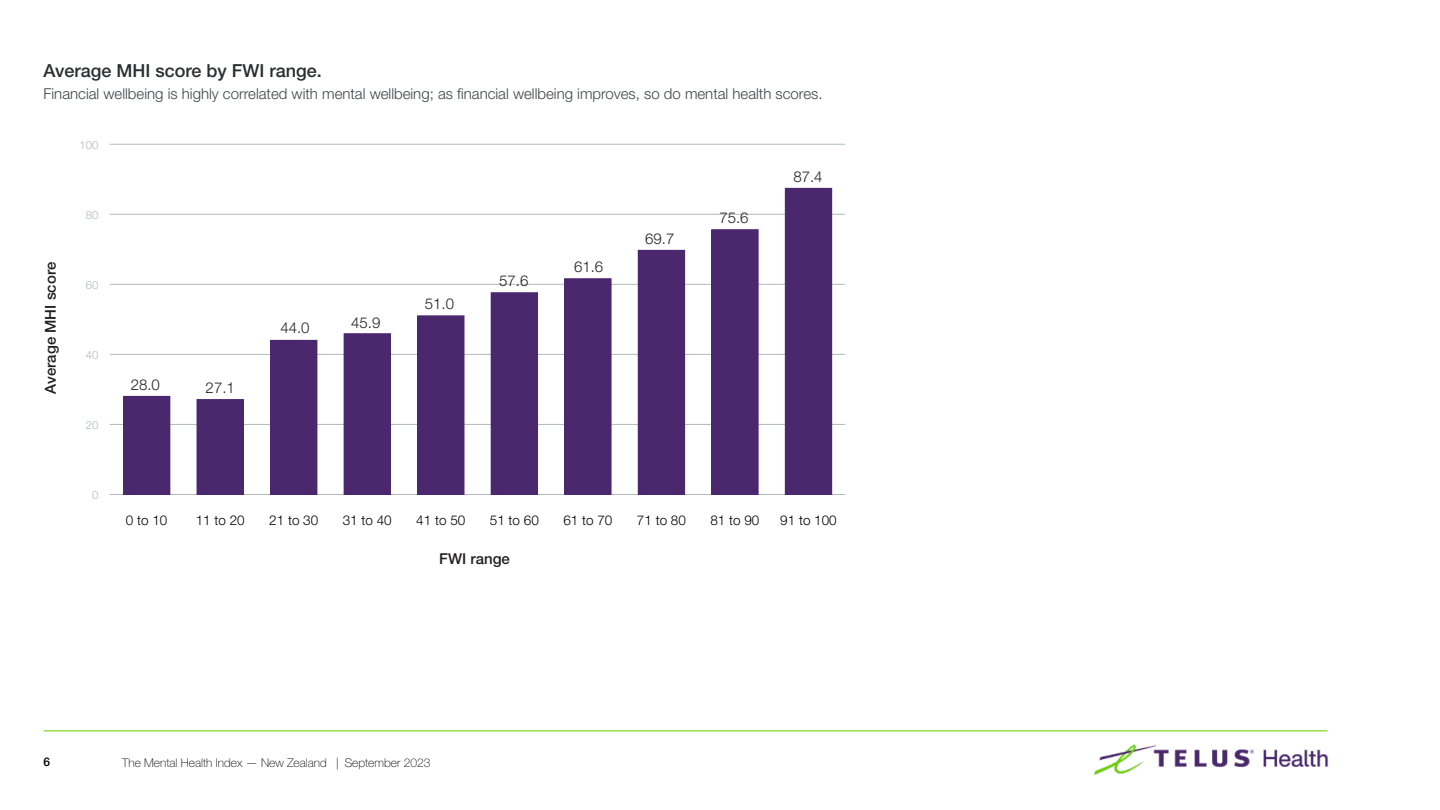
<style>
.page{position:relative;width:1440px;height:810px;background:#fff}
.page>*{position:absolute;margin:0;border:0;box-sizing:border-box;transform-origin:0 0}
.t1{font:500 18px "Helvetica Neue LT Std";color:#2c2e30}
.t2{font:300 15px "Helvetica Neue LT Std";color:#414547}
.t3{font:300 15px "Helvetica Neue LT Std";color:#231f20}
.t4{font:500 15px "Helvetica Neue LT Std";color:#231f20}
.t5{font:300 13.5px "Helvetica Neue LT Std";color:#000}
.t6{font:100 12px "Helvetica Neue LT Std";color:#000}
.t7{font:500 12px "Helvetica Neue LT Std";color:#000}
.t8{font:300 11.25px "Helvetica Neue LT Std";color:#b2b9bf}
</style>
<div class="page">
<img style="left:1093px;top:744px;width:236px;height:31px">
<hr style="left:44px;top:730px;width:1284px;height:1px;background:#6c0">
<hr style="left:110px;top:494px;width:735px;height:1px;background:#b2b9bf">
<hr style="left:110px;top:424px;width:735px;height:1px;background:#b2b9bf">
<hr style="left:110px;top:354px;width:735px;height:1px;background:#b2b9bf">
<hr style="left:110px;top:284px;width:735px;height:1px;background:#b2b9bf">
<hr style="left:110px;top:214px;width:735px;height:1px;background:#b2b9bf">
<hr style="left:110px;top:144px;width:735px;height:1px;background:#b2b9bf">
<div style="left:124px;top:396px;width:46px;height:98px;background:#4b286d"></div>
<div style="left:123px;top:396px;width:47px;height:99px;border:1px solid #4b286d"></div>
<div style="left:197px;top:400px;width:46px;height:94px;background:#4b286d"></div>
<div style="left:197px;top:399px;width:47px;height:96px;border:1px solid #4b286d"></div>
<div style="left:271px;top:340px;width:46px;height:154px;background:#4b286d"></div>
<div style="left:270px;top:340px;width:47px;height:155px;border:1px solid #4b286d"></div>
<div style="left:344px;top:334px;width:46px;height:160px;background:#4b286d"></div>
<div style="left:344px;top:333px;width:47px;height:162px;border:1px solid #4b286d"></div>
<div style="left:418px;top:316px;width:46px;height:178px;background:#4b286d"></div>
<div style="left:417px;top:315px;width:47px;height:180px;border:1px solid #4b286d"></div>
<div style="left:491px;top:293px;width:47px;height:201px;background:#4b286d"></div>
<div style="left:565px;top:279px;width:46px;height:215px;background:#4b286d"></div>
<div style="left:564px;top:278px;width:47px;height:217px;border:1px solid #4b286d"></div>
<div style="left:638px;top:250px;width:47px;height:244px;background:#4b286d"></div>
<div style="left:712px;top:230px;width:46px;height:264px;background:#4b286d"></div>
<div style="left:711px;top:229px;width:48px;height:266px;border:1px solid #4b286d"></div>
<div style="left:785px;top:188px;width:47px;height:306px;background:#4b286d"></div>
<p class="t1" style="left:44px;top:59px;width:280px">Average MHI score by FWI range.</p>
<p class="t2" style="left:44px;top:84px;width:781px">Financial wellbeing is highly correlated with mental wellbeing; as financial wellbeing improves, so do mental health scores.</p>
<p class="t8" style="left:80px;top:138px;width:20px">100</p>
<p class="t4" style="left:42px;top:394px;width:133px;rotate:-90deg">Average MHI score</p>
<p class="t8" style="left:86px;top:208px;width:14px">80</p>
<p class="t8" style="left:86px;top:278px;width:14px">60</p>
<p class="t8" style="left:86px;top:348px;width:14px">40</p>
<p class="t8" style="left:86px;top:418px;width:14px">20</p>
<p class="t8" style="left:92px;top:488px;width:8px">0</p>
<p class="t3" style="left:131px;top:376px;width:31px">28.0</p>
<p class="t3" style="left:206px;top:378px;width:31px">27.1</p>
<p class="t3" style="left:280px;top:319px;width:31px">44.0</p>
<p class="t3" style="left:351px;top:313px;width:31px">45.9</p>
<p class="t3" style="left:425px;top:295px;width:31px">51.0</p>
<p class="t3" style="left:499px;top:272px;width:31px">57.6</p>
<p class="t3" style="left:574px;top:258px;width:31px">61.6</p>
<p class="t3" style="left:645px;top:230px;width:31px">69.7</p>
<p class="t3" style="left:719px;top:209px;width:31px">75.6</p>
<p class="t3" style="left:793px;top:167px;width:31px">87.4</p>
<p class="t5" style="left:126px;top:512px;width:43px">0 to 10</p>
<p class="t5" style="left:196px;top:512px;width:51px">11 to 20</p>
<p class="t5" style="left:269px;top:512px;width:51px">21 to 30</p>
<p class="t5" style="left:343px;top:512px;width:51px">31 to 40</p>
<p class="t5" style="left:416px;top:512px;width:51px">41 to 50</p>
<p class="t5" style="left:490px;top:512px;width:51px">51 to 60</p>
<p class="t5" style="left:563px;top:512px;width:51px">61 to 70</p>
<p class="t5" style="left:637px;top:512px;width:51px">71 to 80</p>
<p class="t5" style="left:710px;top:512px;width:51px">81 to 90</p>
<p class="t5" style="left:780px;top:512px;width:58px">91 to 100</p>
<p class="t4" style="left:439px;top:549px;width:72px">FWI range</p>
<p class="t7" style="left:44px;top:755px;width:8px">6</p>
<p class="t6" style="left:122px;top:755px;width:310px">The Mental Health Index — New Zealand | September 2023</p>
</div>
